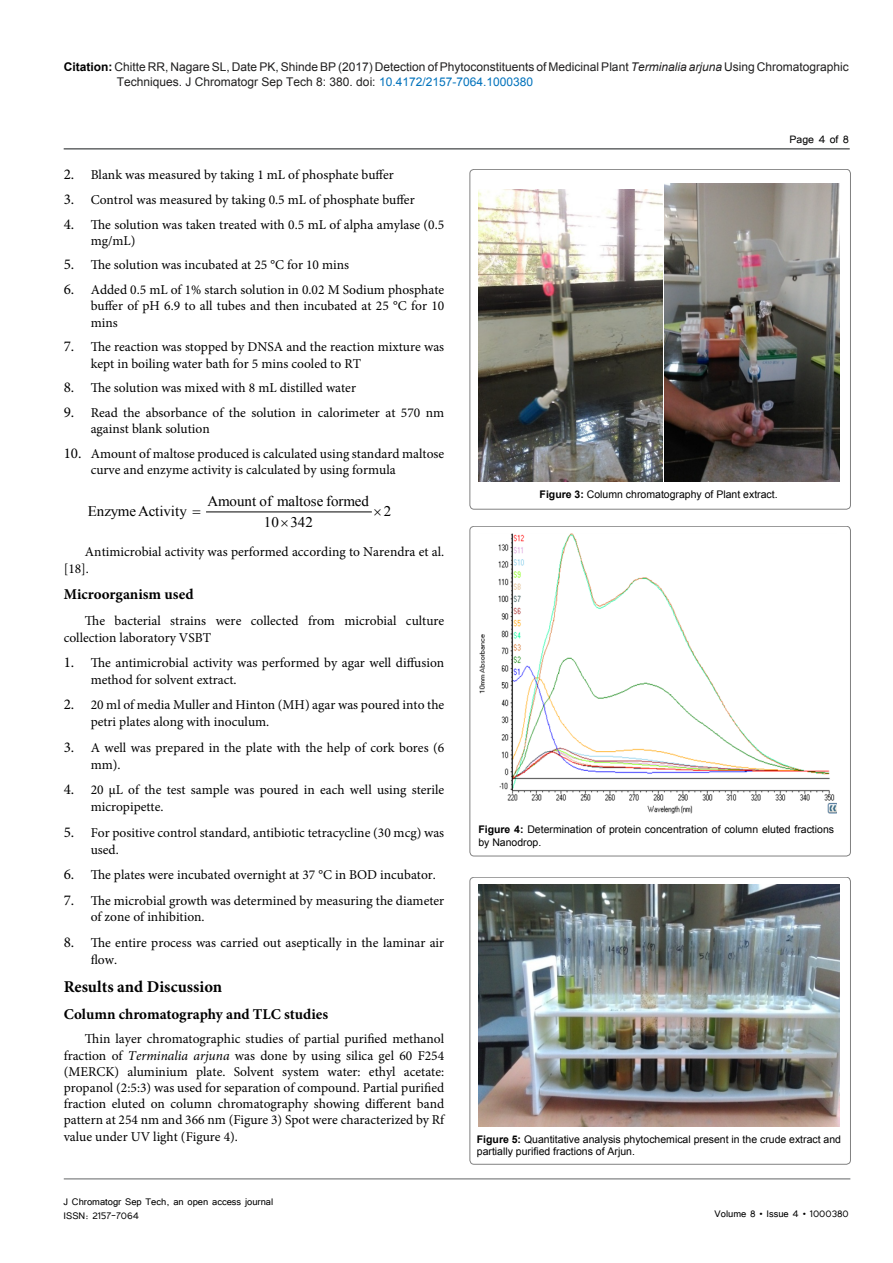
<style>
.page{position:relative;width:893px;height:1263px;background:#fff}
.page>*{position:absolute;margin:0;border:0;box-sizing:border-box;transform-origin:0 0}
.sh{font:700 16.5px "Minion Pro";color:#000}
.ssh{font:700 15px "Minion Pro";color:#000}
.t1{font:14.7px "Times New Roman";color:#000}
.t2{font:13.5px/16.2px "Minion Pro";color:#000}
.t3{font:13.5px "Tunga";color:#000}
.t4{font:12px/15px "Arial";color:#201f1f}
.t5{font:12px/14.4px "Tunga";color:#000}
.List_Paragraph{font:10.5px/12.6px "Arial";color:#000}
.s1{font-weight:700;color:#000}
.s2{font-style:italic}
.s3{color:#0072bc}
.s4{font-size:15px}
.s5{font-weight:700}
</style>
<div class="page">
<hr style="left:64px;top:148px;width:786px;height:2px;background:#636567">
<hr style="left:64px;top:1179px;width:786px;height:1px;background:#636567">
<hr style="left:207px;top:511px;width:164px;height:1px;background:#000">
<div style="left:470px;top:169px;width:380px;height:340px;border:1px solid #010000;border-radius:4px"></div>
<img style="left:478px;top:189px;width:184px;height:293px">
<img style="left:664px;top:183px;width:175px;height:299px">
<div style="left:470px;top:526px;width:380px;height:330px;border:1px solid #010000;border-radius:4px"></div>
<img style="left:479px;top:533px;width:358px;height:280px">
<div style="left:470px;top:877px;width:380px;height:287px;border:1px solid #010000;border-radius:4px"></div>
<img style="left:479px;top:884px;width:360px;height:242px">
<p class="t4" style="left:117px;top:59px;width:734px;text-indent:-53px"><span class="s1">Citation:</span> Chitte RR, Nagare SL, Date PK, Shinde BP (2017) Detection of Phytoconstituents of Medicinal Plant <span class="s2">Terminalia arjuna</span> Using Chromatographic<br>Techniques. J Chromatogr Sep Tech 8: 380. doi: <span class="s3">10.4172/2157-7064.1000380</span></p>
<p class="t2" style="left:64px;top:167px;width:332px"><span class="s4">2.</span> Blank was measured by taking 1 mL of phosphate buffer</p>
<p class="t2" style="left:64px;top:191px;width:352px"><span class="s4">3.</span> Control was measured by taking 0.5 mL of phosphate buffer</p>
<p class="t2" style="left:91px;top:216px;width:355px;text-indent:-27px"><span class="s4">4.</span> The solution was taken treated with 0.5 mL of alpha amylase (0.5 mg/mL)</p>
<p class="t2" style="left:64px;top:257px;width:287px"><span class="s4">5.</span> The solution was incubated at 25 °C for 10 mins</p>
<p class="t2" style="left:91px;top:282px;width:355px;text-align:justify;text-indent:-27px"><span class="s4">6.</span> Added 0.5 mL of 1% starch solution in 0.02 M Sodium phosphate buffer of pH 6.9 to all tubes and then incubated at 25 °C for 10 mins</p>
<p class="t2" style="left:91px;top:339px;width:355px;text-indent:-27px"><span class="s4">7.</span> The reaction was stopped by DNSA and the reaction mixture was kept in boiling water bath for 5 mins cooled to RT</p>
<p class="t2" style="left:64px;top:380px;width:294px"><span class="s4">8.</span> The solution was mixed with 8 mL distilled water</p>
<p class="t2" style="left:91px;top:405px;width:355px;text-indent:-27px"><span class="s4">9.</span> Read the absorbance of the solution in calorimeter at 570 nm against blank solution</p>
<p class="t2" style="left:91px;top:445px;width:355px;text-indent:-27px"><span class="s4">10.</span> Amount of maltose produced is calculated using standard maltose curve and enzyme activity is calculated by using formula</p>
<p class="t1" style="left:207px;top:491px;width:163px">Amount of maltose formed</p>
<p class="t1" style="left:88px;top:501px;width:101px">Enzyme Activity</p>
<p class="t1" style="left:264px;top:512px;width:16px">10</p>
<p class="t1" style="left:384px;top:501px;width:9px">2</p>
<p class="t1" style="left:290px;top:512px;width:24px">342</p>
<p class="t2" style="left:64px;top:544px;width:382px;text-indent:21px">Antimicrobial activity was performed according to Narendra et al. [18].</p>
<p class="ssh" style="left:64px;top:584px;width:131px">Microorganism used</p>
<p class="t2" style="left:64px;top:612px;width:382px;line-height:17px;text-indent:21px">The bacterial strains were collected from microbial culture collection laboratory VSBT</p>
<p class="t2" style="left:91px;top:654px;width:355px;line-height:17px;text-indent:-27px"><span class="s4">1.</span> The antimicrobial activity was performed by agar well diffusion method for solvent extract.</p>
<p class="t2" style="left:91px;top:697px;width:355px;line-height:17px;text-indent:-27px"><span class="s4">2.</span> 20 ml of media Muller and Hinton (MH) agar was poured into the petri plates along with inoculum.</p>
<p class="t2" style="left:91px;top:739px;width:355px;line-height:17px;text-indent:-27px"><span class="s4">3.</span> A well was prepared in the plate with the help of cork bores (6 mm).</p>
<p class="t2" style="left:91px;top:781px;width:355px;line-height:17px;text-indent:-27px"><span class="s4">4.</span> 20 µL of the test sample was poured in each well using sterile micropipette.</p>
<p class="t2" style="left:91px;top:824px;width:355px;line-height:17px;text-indent:-27px"><span class="s4">5.</span> For positive control standard, antibiotic tetracycline (30 mcg) was used.</p>
<p class="t2" style="left:64px;top:867px;width:374px"><span class="s4">6.</span> The plates were incubated overnight at 37 °C in BOD incubator.</p>
<p class="t2" style="left:91px;top:892px;width:355px;line-height:17px;text-indent:-27px"><span class="s4">7.</span> The microbial growth was determined by measuring the diameter of zone of inhibition.</p>
<p class="t2" style="left:91px;top:934px;width:355px;line-height:17px;text-indent:-27px"><span class="s4">8.</span> The entire process was carried out aseptically in the laminar air flow.</p>
<p class="sh" style="left:64px;top:975px;width:160px">Results and Discussion</p>
<p class="ssh" style="left:64px;top:1003px;width:266px">Column chromatography and TLC studies</p>
<p class="t2" style="left:64px;top:1031px;width:382px;text-align:justify;text-indent:21px">Thin layer chromatographic studies of partial purified methanol fraction of <span class="s2">Terminalia arjuna</span> was done by using silica gel 60 F254 (MERCK) aluminium plate. Solvent system water: ethyl acetate: propanol (2:5:3) was used for separation of compound. Partial purified fraction eluted on column chromatography showing different band pattern at 254 nm and 366 nm (Figure 3) Spot were characterized by Rf value under UV light (Figure 4).</p>
<p class="t5" style="left:64px;top:1193px;width:211px">J Chromatogr Sep Tech, an open access journal<br>ISSN: 2157-7064</p>
<p class="t3" style="left:790px;top:131px;width:61px">Page 4 of 8</p>
<p class="List_Paragraph" style="left:540px;top:488px;width:240px"><span class="s5">Figure 3:</span> Column chromatography of Plant extract.</p>
<p class="List_Paragraph" style="left:478px;top:823px;width:357px"><span class="s5">Figure 4:</span> Determination of protein concentration of column eluted fractions by Nanodrop.</p>
<p class="List_Paragraph" style="left:477px;top:1133px;width:366px"><span class="s5">Figure 5:</span> Quantitative analysis phytochemical present in the crude extract and partially purified fractions of Arjun.</p>
<p class="t5" style="left:714px;top:1205px;width:136px">Volume 8 • Issue 4 • 1000380</p>
</div>
